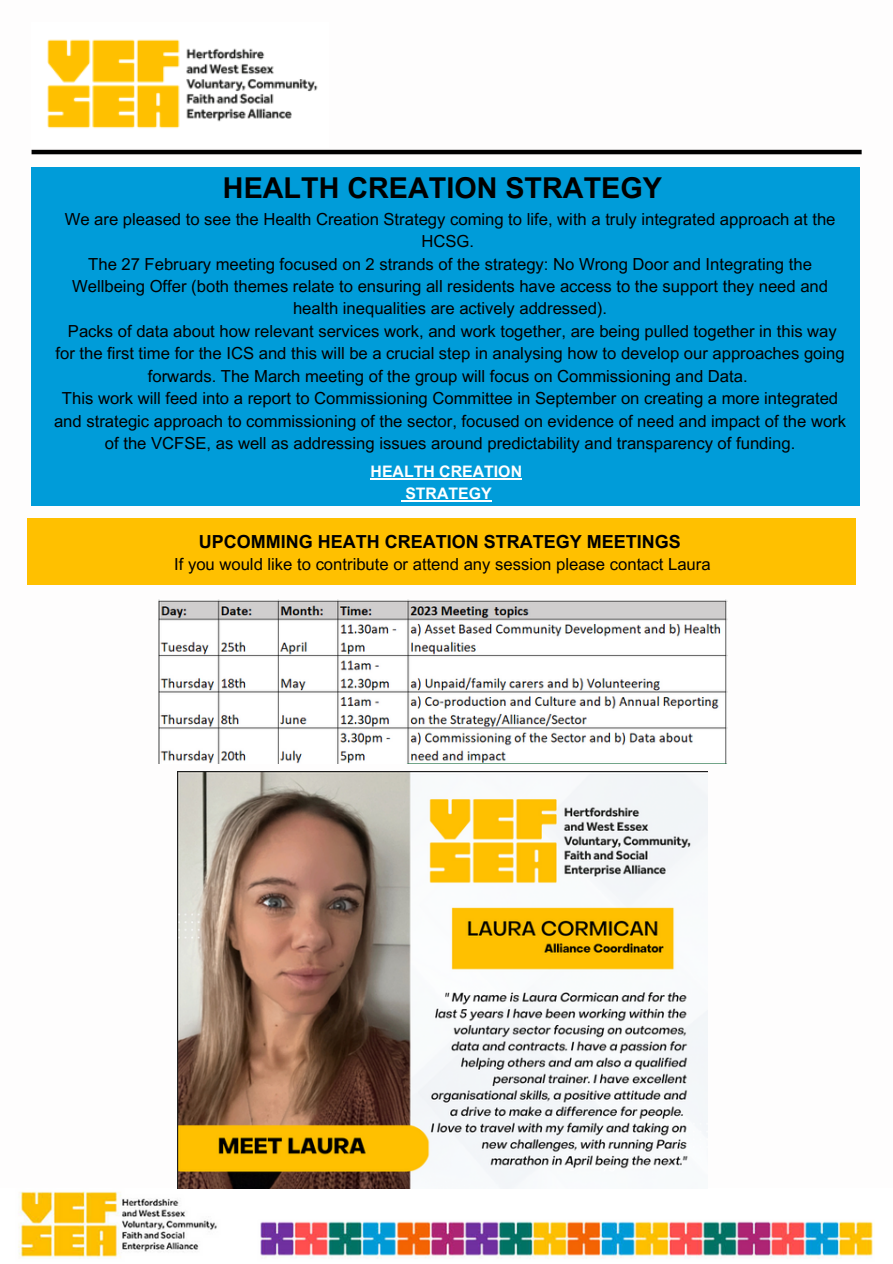
<style>
.page{position:relative;width:893px;height:1264px;background:#fff}
.page>*{position:absolute;margin:0;border:0;box-sizing:border-box;transform-origin:0 0}
.t1{font:700 28.65px "Arial MT Pro";color:#000}
.t2{font:700 18px "Arial MT Pro";color:#000}
.t3{font:16.65px/22.4px "Arial MT Pro";color:#000;text-align:center}
.t4{font:700 15.9px/22px "Arial MT Pro";color:#fff;text-align:center}
</style>
<div class="page">
<div style="left:32px;top:167px;width:828px;height:339px;background:#009cd9"></div>
<hr style="left:32px;top:150px;width:829px;height:4px;background:#000">
<img style="left:18px;top:1187px;width:855px;height:72px">
<img style="left:47px;top:39px;width:271px;height:90px">
<img style="left:178px;top:771px;width:529px;height:417px">
<div style="left:28px;top:518px;width:828px;height:67px;background:#ffc000"></div>
<img style="left:158px;top:599px;width:569px;height:164px">
<hr style="left:370px;top:478px;width:152px;height:1px;background:#fff">
<hr style="left:405px;top:500px;width:86px;height:1px;background:#fff">
<h1 class="t1" style="left:223px;top:177px;width:440px">HEALTH CREATION STRATEGY</h1>
<p class="t3" style="left:54px;top:210px;width:793px">We are pleased to see the Health Creation Strategy coming to life, with a truly integrated approach at the HCSG.<br>The 27 February meeting focused on 2 strands of the strategy: No Wrong Door and Integrating the Wellbeing Offer (both themes relate to ensuring all residents have access to the support they need and health inequalities are actively addressed).<br>Packs of data about how relevant services work, and work together, are being pulled together in this way for the first time for the ICS and this will be a crucial step in analysing how to develop our approaches going forwards. The March meeting of the group will focus on Commissioning and Data.<br>This work will feed into a report to Commissioning Committee in September on creating a more integrated and strategic approach to commissioning of the sector, focused on evidence of need and impact of the work of the VCFSE, as well as addressing issues around predictability and transparency of funding.</p>
<p class="t4" style="left:370px;top:462px;width:153px">HEALTH CREATION<br>STRATEGY</p>
<p class="t2" style="left:199px;top:534px;width:483px">UPCOMMING HEATH CREATION STRATEGY MEETINGS</p>
<p class="t3" style="left:174px;top:555px;width:538px">If you would like to contribute or attend any session please contact Laura</p>
</div>
